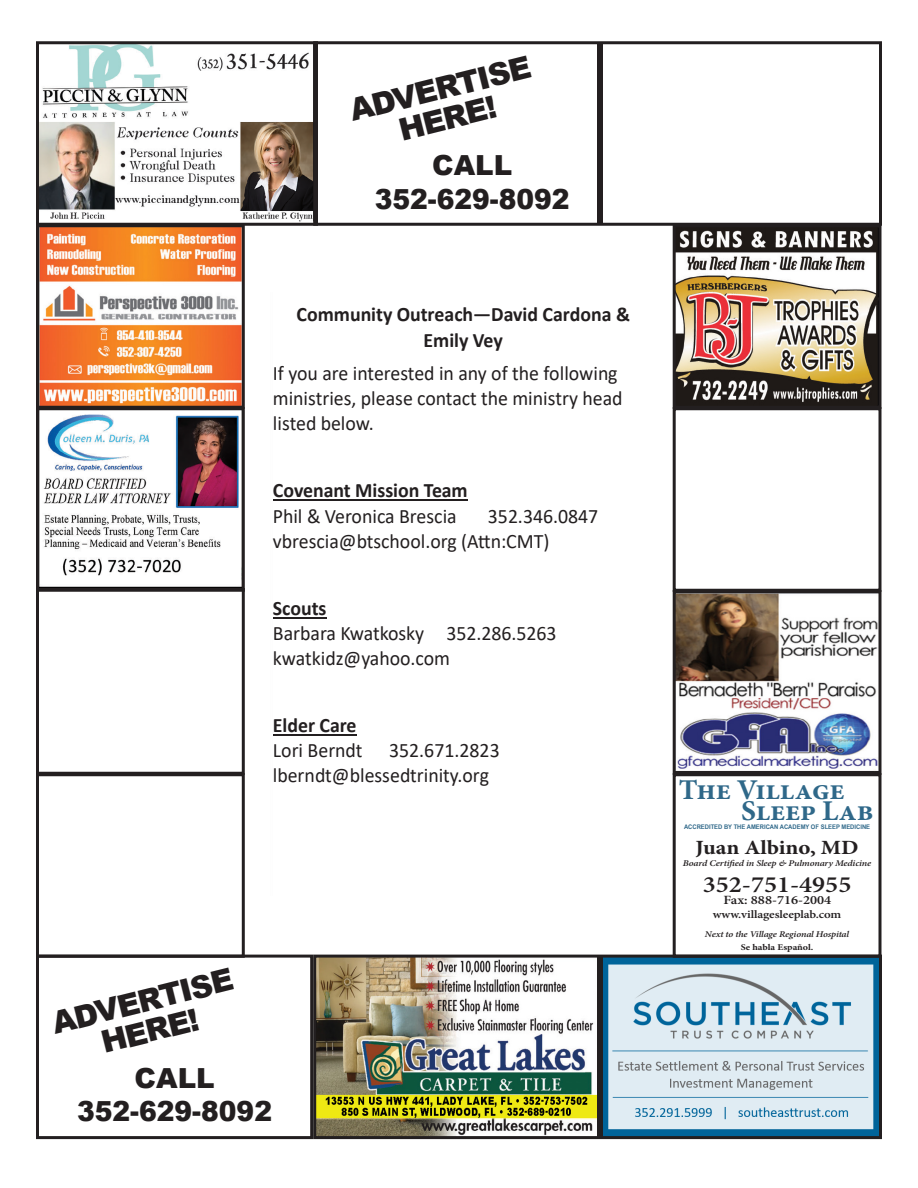
<style>
.page{position:relative;width:918px;height:1188px;background:#fff}
.page>*{position:absolute;margin:0;border:0;box-sizing:border-box;transform-origin:0 0}
.t1{font:900 30.9px/30.9px "Arial";color:#231f20;text-align:center}
.t2{font:700 28.65px/20.2px "Minion Pro";letter-spacing:-.01em;color:#2f6889}
.t3{font:900 27.75px/33.2px "Arial";color:#231f20;text-align:center}
.t4{font:600 23.25px "Minion Pro";color:#231f20;scale:1.13 1}
.t5{font:20.55px/25px "Calibri";color:#231f20}
.t6{font:700 20.55px/25px "Calibri";color:#231f20;text-align:center}
.t7{font:700 20.25px "Minion Pro";color:#231f20;scale:1.13 1}
.t8{font:600 12.6px "Minion Pro";color:#231f20;scale:1.13 1}
.t9{font:600 11.4px "Minion Pro";letter-spacing:-.01em;color:#231f20;scale:1.13 1}
.t10{font:italic 600 8.85px "Minion Pro";letter-spacing:-.015em;color:#231f20;scale:1.13 1}
.t11{font:700 8.85px "Minion Pro";letter-spacing:.005em;color:#231f20;scale:1.13 1}
.t12{font:700 6.3px "Arial Narrow";color:#2f6889;scale:1.13 1}
.s1{font-weight:700}
</style>
<div class="page">
<img style="left:40px;top:45px;width:273px;height:177px">
<div style="left:36px;top:41px;width:282px;height:185px;border:3px solid #231f20"></div>
<img style="left:40px;top:228px;width:201px;height:177px">
<div style="left:36px;top:224px;width:209px;height:185px;border:3px solid #231f20"></div>
<img style="left:40px;top:414px;width:201px;height:174px">
<div style="left:36px;top:407px;width:209px;height:185px;border:3px solid #231f20"></div>
<div style="left:36px;top:588px;width:209px;height:187px;border:3px solid #231f20"></div>
<div style="left:36px;top:773px;width:209px;height:185px;border:3px solid #231f20"></div>
<div style="left:36px;top:955px;width:277px;height:184px;border:3px solid #231f20"></div>
<img style="left:317px;top:959px;width:279px;height:176px">
<div style="left:313px;top:955px;width:287px;height:184px;border:3px solid #231f20"></div>
<img style="left:604px;top:959px;width:274px;height:176px">
<div style="left:600px;top:955px;width:282px;height:184px;border:3px solid #231f20"></div>
<div style="left:673px;top:407px;width:209px;height:185px;border:3px solid #231f20"></div>
<img style="left:677px;top:228px;width:201px;height:177px">
<div style="left:673px;top:224px;width:209px;height:185px;border:3px solid #231f20"></div>
<div style="left:673px;top:773px;width:209px;height:185px;border:3px solid #231f20"></div>
<img style="left:677px;top:594px;width:201px;height:177px">
<div style="left:673px;top:590px;width:209px;height:185px;border:3px solid #231f20"></div>
<div style="left:313px;top:41px;width:287px;height:185px;border:3px solid #231f20"></div>
<div style="left:600px;top:41px;width:282px;height:185px;border:3px solid #231f20"></div>
<hr style="left:273px;top:500px;width:195px;height:1px;background:#231f20">
<hr style="left:273px;top:617px;width:54px;height:1px;background:#231f20">
<hr style="left:273px;top:734px;width:84px;height:2px;background:#231f20">
<p class="t1" style="left:346px;top:95px;width:187px;rotate:-14deg">ADVERTISE<br>HERE!</p>
<p class="t3" style="left:375px;top:148px;width:196px">CALL<br>352-629-8092</p>
<p class="t6" style="left:297px;top:302px;width:335px">Community Outreach—David Cardona &amp;<br>Emily Vey</p>
<p class="t5" style="left:273px;top:360px;width:351px">If you are interested in any of the following ministries, please contact the ministry head listed below.</p>
<p class="t5" style="left:273px;top:478px;width:196px"><span class="s1">Covenant Mission Team<br></span>Phil &amp; Veronica Brescia</p>
<p class="t5" style="left:273px;top:503px;width:327px;text-indent:215px">352.346.0847 vbrescia@btschool.org (Attn:CMT)</p>
<p class="t5" style="left:273px;top:595px;width:285px"><span class="s1">Scouts<br></span>Barbara Kwatkosky 352.286.5263 kwatkidz@yahoo.com</p>
<p class="t5" style="left:273px;top:713px;width:91px"><span class="s1">Elder Care<br></span>Lori Berndt</p>
<p class="t5" style="left:273px;top:737px;width:228px;text-indent:116px">352.671.2823 lberndt@blessedtrinity.org</p>
<p class="t1" style="left:48px;top:1007px;width:187px;rotate:-14deg">ADVERTISE<br>HERE!</p>
<p class="t3" style="left:77px;top:1061px;width:196px">CALL<br>352-629-8092</p>
<p class="t2" style="left:741px;top:780px;width:134px;text-indent:-62px">The Village<br>Sleep Lab</p>
<p class="t12" style="left:684px;top:822px;width:166px">ACCREDITED BY THE AMERICAN ACADEMY OF SLEEP MEDICINE</p>
<p class="t7" style="left:696px;top:833px;width:146px">Juan Albino, MD</p>
<p class="t10" style="left:683px;top:857px;width:168px">Board Certified in Sleep &amp; Pulmonary Medicine</p>
<p class="t4" style="left:703px;top:869px;width:133px">352-751-4955</p>
<p class="t8" style="left:723px;top:891px;width:97px">Fax: 888-716-2004</p>
<p class="t9" style="left:713px;top:907px;width:115px">www.villagesleeplab.com</p>
<p class="t10" style="left:705px;top:928px;width:129px">Next to the Village Regional Hospital</p>
<p class="t11" style="left:741px;top:941px;width:66px">Se habla Español.</p>
</div>
